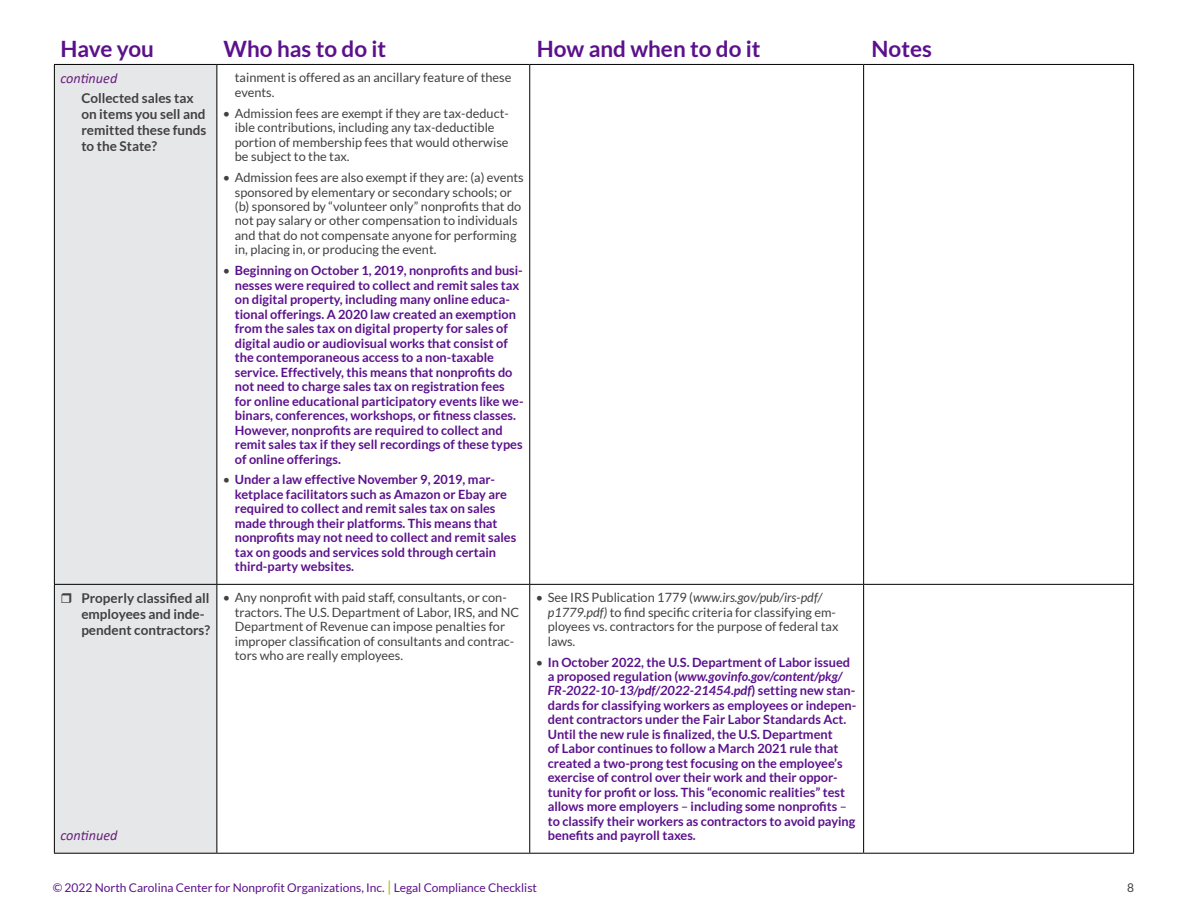
<style>
.page{position:relative;width:1188px;height:918px;background:#fff}
.page>*{position:absolute;margin:0;border:0;box-sizing:border-box;transform-origin:0 0}
.t1{font:700 22.5px "Lato";color:#5b118b}
.t2{font:italic 14.25px "Calibri";color:#69207e}
.t3{font:700 13.5px/15.9px "Lato";color:#424041}
.t4{font:700 12.75px/14.4px "Lato";color:#5b118b}
.t5{font:12.75px/14.4px "Lato";color:#424041}
.t6{font:12px "Lato";color:#5b118b}
.t7{font:12px "Lato";color:#424041}
.s1{font-weight:400;color:#424041}
.s2{font-style:italic}
.s3{font-weight:400}
.s4{font-size:15px;color:#b3bc00}
</style>
<div class="page">
<div style="left:55px;top:65px;width:161px;height:788px;background:#e6e7e8"></div>
<hr style="left:54px;top:65px;width:1px;height:519px;background:#000">
<hr style="left:54px;top:585px;width:1px;height:268px;background:#000">
<hr style="left:54px;top:64px;width:163px;height:1px;background:#000">
<hr style="left:217px;top:64px;width:313px;height:1px;background:#000">
<hr style="left:216px;top:65px;width:1px;height:519px;background:#000">
<hr style="left:530px;top:64px;width:334px;height:1px;background:#000">
<hr style="left:529px;top:65px;width:1px;height:519px;background:#000">
<hr style="left:864px;top:64px;width:270px;height:1px;background:#000">
<hr style="left:863px;top:65px;width:1px;height:519px;background:#000">
<hr style="left:1133px;top:65px;width:1px;height:519px;background:#000">
<hr style="left:54px;top:584px;width:163px;height:1px;background:#000">
<hr style="left:217px;top:584px;width:313px;height:1px;background:#000">
<hr style="left:216px;top:585px;width:1px;height:268px;background:#000">
<hr style="left:530px;top:584px;width:334px;height:1px;background:#000">
<hr style="left:529px;top:585px;width:1px;height:268px;background:#000">
<hr style="left:864px;top:584px;width:270px;height:1px;background:#000">
<hr style="left:863px;top:585px;width:1px;height:268px;background:#000">
<hr style="left:1133px;top:585px;width:1px;height:268px;background:#000">
<hr style="left:54px;top:853px;width:163px;height:1px;background:#000">
<hr style="left:217px;top:853px;width:313px;height:1px;background:#000">
<hr style="left:530px;top:853px;width:334px;height:1px;background:#000">
<hr style="left:864px;top:853px;width:270px;height:1px;background:#000">
<svg style="left:62px;top:593px;width:24px;height:11px"></svg>
<h1 class="t1" style="left:60px;top:36px;width:95px">Have you</h1>
<h1 class="t1" style="left:224px;top:36px;width:164px">Who has to do it</h1>
<h1 class="t1" style="left:537px;top:36px;width:225px">How and when to do it</h1>
<h1 class="t1" style="left:872px;top:36px;width:62px">Notes</h1>
<p class="t2" style="left:60px;top:68px;width:59px">continued</p>
<p class="t3" style="left:81px;top:90px;width:127px">Collected sales tax on items you sell and remitted these funds to the State?</p>
<p class="t5" style="left:235px;top:70px;width:278px">tainment is offered as an ancillary feature of these events.</p>
<p class="t5" style="left:235px;top:106px;width:275px;text-indent:-12px">• Admission fees are exempt if they are tax-deduct&shy;ible contributions, including any tax-deductible portion of membership fees that would otherwise be subject to the tax.</p>
<p class="t5" style="left:235px;top:170px;width:290px;text-indent:-12px">• Admission fees are also exempt if they are: (a) events sponsored by elementary or secondary schools; or (b) sponsored by “volunteer only” nonprofits that do not pay salary or other compensation to individuals and that do not compensate anyone for performing in, placing in, or producing the event.</p>
<p class="t4" style="left:235px;top:263px;width:290px;text-indent:-12px"><span class="s1">•</span> Beginning on October 1, 2019, nonprofits and busi&shy;nesses were required to collect and remit sales tax on digital property, including many online educa&shy;tional offerings. A 2020 law created an exemption from the sales tax on digital property for sales of digital audio or audiovisual works that consist of the contemporaneous access to a non-taxable service. Effectively, this means that nonprofits do not need to charge sales tax on registration fees for online educational participatory events like we&shy;binars, conferences, workshops, or fitness classes.<br>However, nonprofits are required to collect and remit sales tax if they sell recordings of these types of online offerings.</p>
<p class="t4" style="left:235px;top:472px;width:283px;text-indent:-12px"><span class="s1">•</span> Under a law effective November 9, 2019, mar&shy;ketplace facilitators such as Amazon or Ebay are required to collect and remit sales tax on sales made through their platforms. This means that nonprofits may not need to collect and remit sales tax on goods and services sold through certain third-party websites.</p>
<p class="t3" style="left:81px;top:590px;width:130px">Properly classified all employees and inde&shy;pendent contractors?</p>
<p class="t5" style="left:235px;top:590px;width:286px;text-indent:-12px">• Any nonprofit with paid staff, consultants, or con&shy;tractors. The U.S. Department of Labor, IRS, and NC Department of Revenue can impose penalties for improper classification of consultants and contrac&shy;tors who are really employees.</p>
<p class="t5" style="left:548px;top:590px;width:292px;text-indent:-12px">• See IRS Publication 1779 (<span class="s2">www.irs.gov/pub/irs-pdf/ p1779.pdf)</span> to find specific criteria for classifying em&shy;ployees vs. contractors for the purpose of federal tax laws.</p>
<p class="t4" style="left:548px;top:655px;width:310px;text-indent:-12px"><span class="s1">•</span> In October 2022, the U.S. Department of Labor issued a proposed regulation (<span class="s2">www.govinfo.gov/content/pkg/ FR-2022-10-13/pdf/2022-21454.pdf</span>) setting new stan&shy;dards for classifying workers as employees or indepen&shy;dent contractors under the Fair Labor Standards Act.<br>Until the new rule is finalized, the U.S. Department<br>of Labor continues to follow a March 2021 rule that created a two-prong test focusing on the employee’s exercise of control over their work and their oppor&shy;tunity for profit or loss. This “economic realities” test allows more employers <span class="s3">–</span> including some nonprofits <span class="s3">– </span>to classify their workers as contractors to avoid paying</p>
<p class="t2" style="left:60px;top:826px;width:59px">continued</p>
<p class="t4" style="left:548px;top:828px;width:150px">benefits and payroll taxes.</p>
<p class="t6" style="left:53px;top:881px;width:486px">© 2022 North Carolina Center for Nonprofit Organizations, Inc. <span class="s4">|</span> Legal Compliance Checklist</p>
<p class="t7" style="left:1127px;top:881px;width:8px">8</p>
</div>
